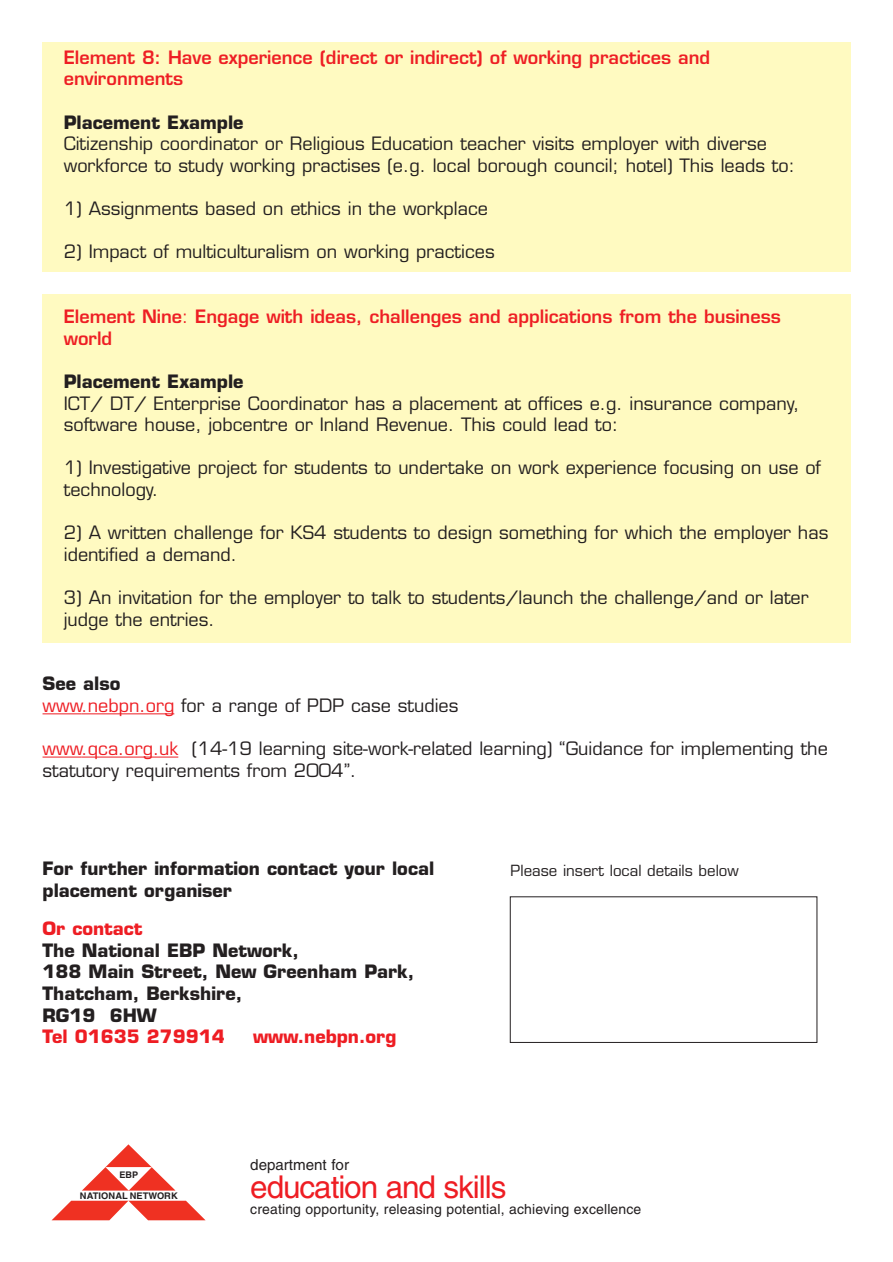
<style>
.page{position:relative;width:893px;height:1262px;background:#fff}
.page>*{position:absolute;margin:0;border:0;box-sizing:border-box;transform-origin:0 0}
.t1{font:31.5px "Helvetica";letter-spacing:-.035em;color:#ee1d23}
.t2{font:18px/21.6px "Eurostile";color:#231f20}
.t3{font:700 18px/21.6px "Eurostile";color:#231f20}
.t4{font:600 18px/21.6px "Eurostile";color:#ee1e24}
.t5{font:700 18px "Eurostile";color:#ee1d23}
.t6{font:15.15px "Helvetica";color:#231f20}
.t7{font:15px "Eurostile";color:#231f20}
.t8{font:13.95px "Helvetica";letter-spacing:.01em;color:#231f20}
.t9{font:700 9.15px "Helvetica";color:#231f20}
.s1{font-weight:400}
.s2{font-weight:700}
.s3{color:#ee1d23}
</style>
<div class="page">
<div style="left:43px;top:294px;width:807px;height:349px;background:#fffac1"></div>
<div style="left:43px;top:43px;width:807px;height:229px;background:#fffac1"></div>
<hr style="left:43px;top:713px;width:39px;height:1px;background:#ee1d23">
<hr style="left:82px;top:713px;width:92px;height:1px;background:#ee1d23">
<hr style="left:43px;top:756px;width:39px;height:1px;background:#ee1d23">
<hr style="left:82px;top:756px;width:96px;height:1px;background:#ee1d23">
<svg style="left:51px;top:1144px;width:155px;height:77px"></svg>
<p class="t4" style="left:64px;top:48px;width:647px">Element 8: Have experience (direct or indirect) of working practices and environments</p>
<p class="t3" style="left:64px;top:113px;width:181px">Placement Example</p>
<p class="t2" style="left:64px;top:135px;width:732px">Citizenship coordinator or Religious Education teacher visits employer with diverse workforce to study working practises (e.g. local borough council; hotel) This leads to:</p>
<p class="t2" style="left:64px;top:199px;width:425px">1) Assignments based on ethics in the workplace</p>
<p class="t2" style="left:64px;top:243px;width:432px">2) Impact of multiculturalism on working practices</p>
<p class="t4" style="left:64px;top:307px;width:718px">Element Nine<span class="s1">:</span> Engage with ideas, challenges and applications from the business world</p>
<p class="t3" style="left:64px;top:372px;width:181px">Placement Example</p>
<p class="t2" style="left:64px;top:394px;width:737px">ICT/ DT/ Enterprise Coordinator has a placement at offices e.g. insurance company, software house, jobcentre or Inland Revenue. This could lead to:</p>
<p class="t2" style="left:64px;top:459px;width:758px">1) Investigative project for students to undertake on work experience focusing on use of technology.</p>
<p class="t2" style="left:64px;top:523px;width:766px">2) A written challenge for KS4 students to design something for which the employer has identified a demand.</p>
<p class="t2" style="left:64px;top:588px;width:746px">3) An invitation for the employer to talk to students/launch the challenge/and or later judge the entries.</p>
<p class="t2" style="left:43px;top:675px;width:417px"><span class="s2">See also<br></span><span class="s3">www.nebpn.org</span> for a range of PDP case studies</p>
<p class="t2" style="left:43px;top:739px;width:786px"><span class="s3">www.qca.org.uk</span> (14-19 learning site-work-related learning) “Guidance for implementing the statutory requirements from 2004”.</p>
<p class="t3" style="left:43px;top:859px;width:393px">For further information contact your local placement organiser</p>
<p class="t5" style="left:43px;top:921px;width:102px">Or contact</p>
<p class="t3" style="left:43px;top:941px;width:373px">The National EBP Network,<br>188 Main Street, New Greenham Park,<br>Thatcham, Berkshire,<br>RG19 6HW</p>
<p class="t5" style="left:43px;top:1029px;width:184px">Tel 01635 279914</p>
<p class="t5" style="left:253px;top:1029px;width:145px">www.nebpn.org</p>
<p class="t7" style="left:510px;top:864px;width:229px">Please insert local details below</p>
<p class="t9" style="left:119px;top:1171px;width:20px">EBP</p>
<p class="t9" style="left:80px;top:1192px;width:99px">NATIONAL NETWORK</p>
<p class="t6" style="left:250px;top:1159px;width:100px">department for</p>
<h1 class="t1" style="left:250px;top:1175px;width:258px">education and skills</h1>
<p class="t8" style="left:250px;top:1203px;width:392px">creating opportunity, releasing potential, achieving excellence</p>
</div>
